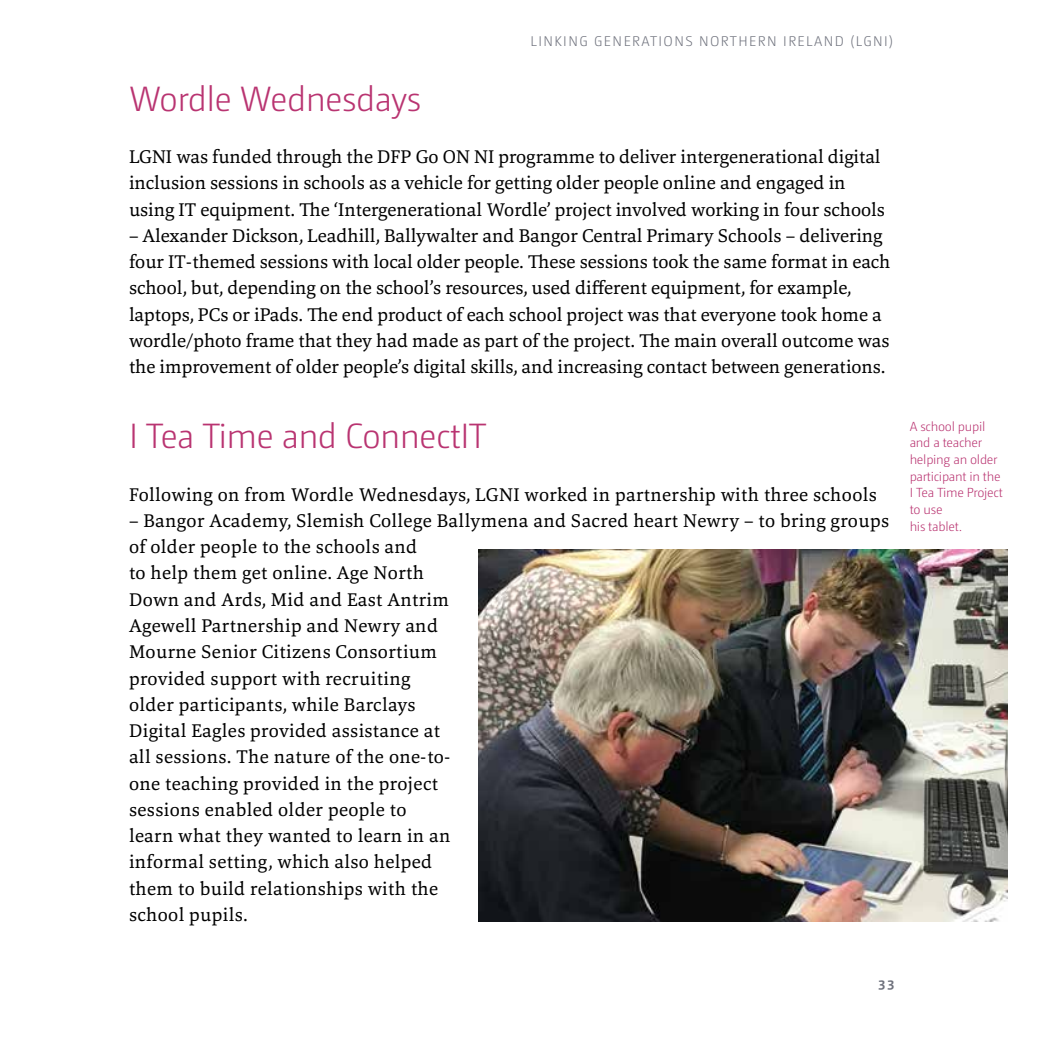
<style>
.page{position:relative;width:1042px;height:1042px;background:#fff}
.page>*{position:absolute;margin:0;border:0;box-sizing:border-box;transform-origin:0 0}
.t1{font:300 35px "Camingo Dos";letter-spacing:-.02em;color:#b93471}
.t2{font:19.25px/26.2px "Marbach";color:#000}
.t3{font:19.25px/26.2px "Marbach";letter-spacing:.02em;color:#000}
.t4{font:300 14px "Camingo Dos";letter-spacing:.1em;color:#6f727d}
.t5{font:700 14px "Camingo Dos";color:#6f727d}
.t6{font:300 13.12px/16.6px "Camingo Dos";letter-spacing:-.02em;color:#b93471}
</style>
<div class="page">
<img style="left:479px;top:550px;width:528px;height:372px">
<p class="t4" style="left:530px;top:34px;width:364px">LINKING GENERATIONS NORTHERN IRELAND (LGNI)</p>
<h1 class="t1" style="left:129px;top:78px;width:294px">Wordle Wednesdays</h1>
<p class="t2" style="left:129px;top:143px;width:757px">LGNI was funded through the DFP Go ON NI programme to deliver intergenerational digital inclusion sessions in schools as a vehicle for getting older people online and engaged in using IT equipment. The ‘Intergenerational Wordle’ project involved working in four schools</p>
<p class="t2" style="left:129px;top:222px;width:763px">– Alexander Dickson, Leadhill, Ballywalter and Bangor Central Primary Schools – delivering four IT-themed sessions with local older people. These sessions took the same format in each school, but, depending on the school’s resources, used different equipment, for example, laptops, PCs or iPads. The end product of each school project was that everyone took home a wordle/photo frame that they had made as part of the project. The main overall outcome was the improvement of older people’s digital skills, and increasing contact between generations.</p>
<h1 class="t1" style="left:129px;top:416px;width:359px">I Tea Time and ConnectIT</h1>
<p class="t3" style="left:129px;top:481px;width:749px">Following on from Wordle Wednesdays, LGNI worked in partnership with three schools</p>
<p class="t3" style="left:129px;top:507px;width:761px">– Bangor Academy, Slemish College Ballymena and Sacred heart Newry – to bring groups of older people to the schools and<br>to help them get online. Age North<br>Down and Ards, Mid and East Antrim<br>Agewell Partnership and Newry and<br>Mourne Senior Citizens Consortium<br>provided support with recruiting<br>older participants, while Barclays<br>Digital Eagles provided assistance at<br>all sessions. The nature of the one-to-<br>one teaching provided in the project<br>sessions enabled older people to<br>learn what they wanted to learn in an<br>informal setting, which also helped<br>them to build relationships with the<br>school pupils.</p>
<p class="t6" style="left:909px;top:418px;width:95px">A school pupil and a teacher helping an older participant in the<br>I Tea Time Project to use<br>his tablet.</p>
<p class="t5" style="left:878px;top:974px;width:18px">33</p>
</div>
